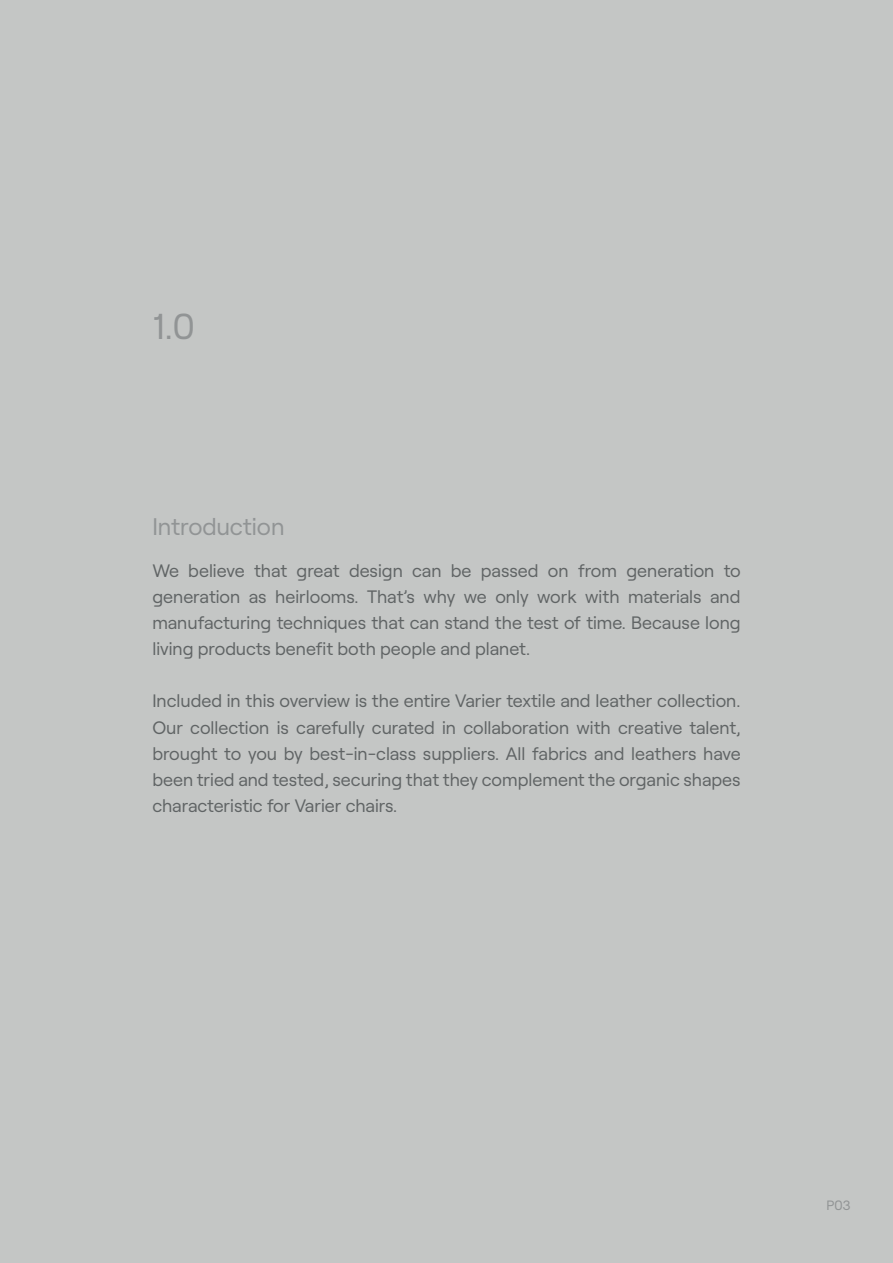
<style>
.page{position:relative;width:893px;height:1263px;background:#c4c6c5}
.page>*{position:absolute;margin:0;border:0;box-sizing:border-box;transform-origin:0 0}
.t1{font:36px "Roobert";color:#919495}
.t2{font:24px "Roobert";color:#919495}
.t3{font:18px/26.1px "Roobert";color:#606465;text-align:justify}
.t4{font:13.5px "Roobert";color:#919495}
</style>
<div class="page">
<h1 class="t1" style="left:152px;top:313px;width:44px">1.0</h1>
<h2 class="t2" style="left:152px;top:518px;width:134px">Introduction</h2>
<p class="t3" style="left:152px;top:559px;width:590px">We believe that great design can be passed on from generation to generation as heirlooms. That’s why we only work with materials and manufacturing techniques that can stand the test of time. Because long living products benefit both people and planet.</p>
<p class="t3" style="left:152px;top:690px;width:590px">Included in this overview is the entire Varier textile and leather collection.<br>Our collection is carefully curated in collaboration with creative talent, brought to you by best-in-class suppliers. All fabrics and leathers have been tried and tested, securing that they complement the organic shapes characteristic for Varier chairs.</p>
<p class="t4" style="left:826px;top:1200px;width:25px">P03</p>
</div>
